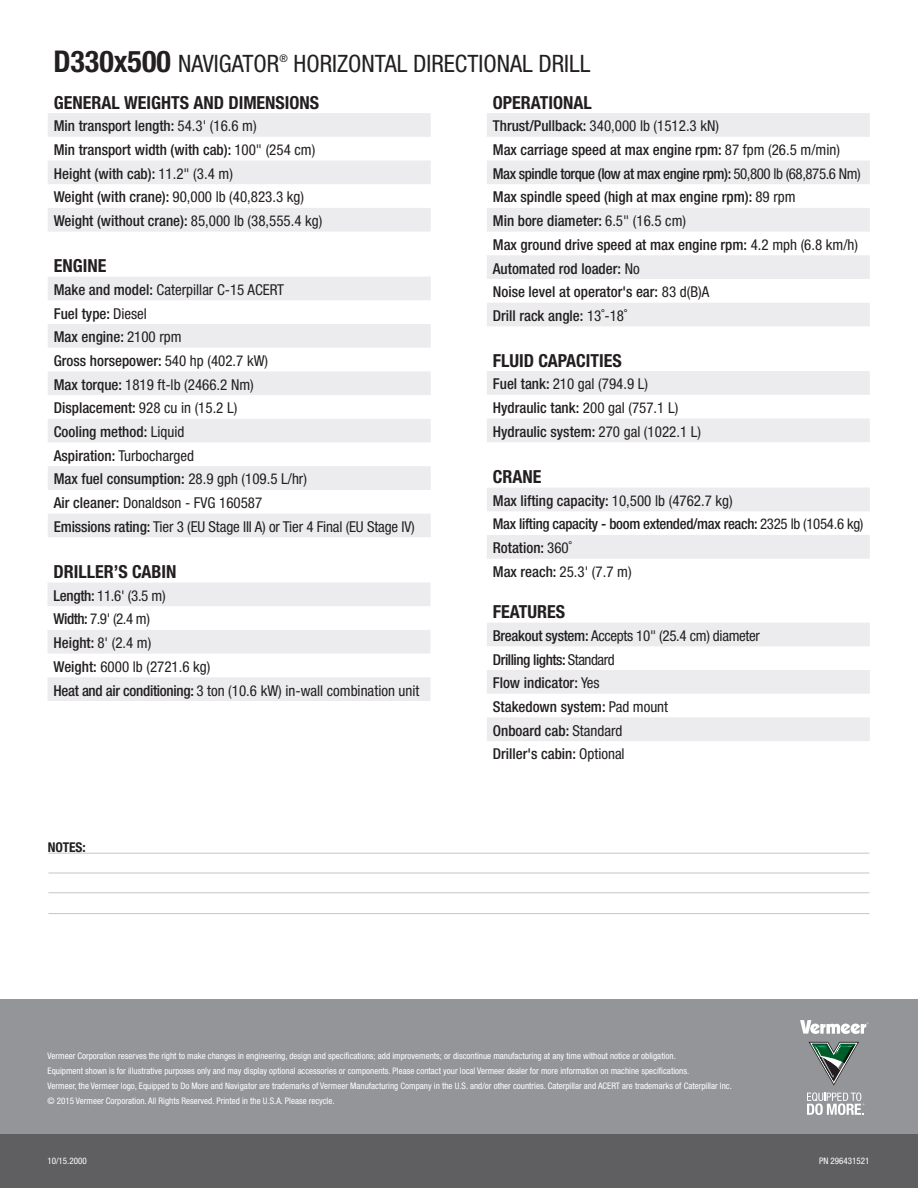
<style>
.page{position:relative;width:918px;height:1188px;background:#fff}
.page>*{position:absolute;margin:0;border:0;box-sizing:border-box;transform-origin:0 0}
.t1{font:condensed 24px "Helvetica Neue";color:#231f20}
.t2{font:700 condensed 18px "Helvetica Neue";color:#231f20}
.t3{font:500 condensed 15px "Helvetica Neue";color:#231f20}
.t4{font:condensed 15px "Helvetica Neue";color:#231f20}
.t5{font:500 condensed 15px "Helvetica Neue";letter-spacing:-.03em;color:#231f20}
.t6{font:condensed 15px "Helvetica Neue";letter-spacing:-.02em;color:#231f20}
.t7{font:500 condensed 14.85px "Helvetica Neue";letter-spacing:-.02em;color:#231f20}
.t8{font:700 condensed 13.5px "Helvetica Neue";color:#231f20}
.t9{font:condensed 10.5px "Helvetica Neue";color:#231f20}
.t10{font:condensed 9px/15px "Helvetica Neue";color:#fff}
.s1{font-weight:700;font-size:30px}
.s2{font-weight:400}
.s3{font-weight:500}
</style>
<div class="page">
<svg style="left:48px;top:113px;width:383px;height:119px;fill:#ececee"></svg>
<svg style="left:487px;top:113px;width:383px;height:213px;fill:#ececee"></svg>
<svg style="left:48px;top:277px;width:383px;height:260px;fill:#ececee"></svg>
<div style="left:0;top:999px;width:918px;height:151px;background:#939598"></div>
<svg style="left:800px;top:1020px;width:68px;height:14px"></svg>
<svg style="left:807px;top:1092px;width:57px;height:23px"></svg>
<svg style="left:809px;top:1042px;width:50px;height:44px"></svg>
<div style="left:0;top:1134px;width:918px;height:54px;background:#5f5f62"></div>
<svg style="left:487px;top:371px;width:383px;height:71px"></svg>
<svg style="left:487px;top:488px;width:383px;height:71px"></svg>
<svg style="left:487px;top:623px;width:383px;height:118px;fill:#ececee"></svg>
<svg style="left:48px;top:583px;width:382px;height:118px;fill:#ececee"></svg>
<hr style="left:48px;top:913px;width:821px;height:1px;background:#c5c6c8">
<hr style="left:48px;top:853px;width:821px;height:1px;background:#c5c6c8">
<hr style="left:48px;top:873px;width:821px;height:1px;background:#c5c6c8">
<hr style="left:48px;top:892px;width:821px;height:1px;background:#c5c6c8">
<p class="t1" style="left:53px;top:50px;width:228px"><span class="s1">D330x500</span> NAVIGATOR</p>
<p class="t9" style="left:279px;top:52px;width:10px">®</p>
<p class="t1" style="left:294px;top:50px;width:298px">HORIZONTAL DIRECTIONAL DRILL</p>
<p class="t2" style="left:54px;top:92px;width:267px">GENERAL WEIGHTS AND DIMENSIONS</p>
<p class="t3" style="left:54px;top:117px;width:204px">Min transport length: <span class="s2">54.3' (16.6 m)</span></p>
<p class="t3" style="left:54px;top:141px;width:263px">Min transport width (with cab): <span class="s2">100" (254 cm)</span></p>
<p class="t3" style="left:54px;top:165px;width:181px">Height (with cab): <span class="s2">11.2" (3.4 m)</span></p>
<p class="t4" style="left:54px;top:189px;width:252px"><span class="s3">Weight (with crane):</span> 90,000 lb (40,823.3 kg)</p>
<p class="t3" style="left:54px;top:212px;width:270px">Weight (without crane): <span class="s2">85,000 lb (38,555.4 kg)</span></p>
<p class="t2" style="left:493px;top:92px;width:100px">OPERATIONAL</p>
<p class="t4" style="left:493px;top:117px;width:228px"><span class="s3">Thrust/Pullback:</span> 340,000 lb (1512.3 kN)</p>
<p class="t3" style="left:493px;top:141px;width:349px">Max carriage speed at max engine rpm: <span class="s2">87 fpm (26.5 m/min)</span></p>
<p class="t5" style="left:493px;top:165px;width:369px">Max spindle torque (low at max engine rpm): <span class="s2">50,800 lb (68,875.6 Nm)</span></p>
<p class="t3" style="left:493px;top:188px;width:304px">Max spindle speed (high at max engine rpm): <span class="s2">89 rpm</span></p>
<p class="t3" style="left:493px;top:212px;width:195px">Min bore diameter: <span class="s2">6.5" (16.5 cm)</span></p>
<p class="t3" style="left:493px;top:236px;width:367px">Max ground drive speed at max engine rpm: <span class="s2">4.2 mph (6.8 km/h)</span></p>
<p class="t3" style="left:493px;top:259px;width:148px">Automated rod loader: <span class="s2">No</span></p>
<p class="t3" style="left:493px;top:283px;width:218px">Noise level at operator's ear: <span class="s2">83 d(B)A</span></p>
<p class="t3" style="left:493px;top:307px;width:136px">Drill rack angle: <span class="s2">13˚-18˚</span></p>
<p class="t2" style="left:54px;top:255px;width:54px">ENGINE</p>
<p class="t4" style="left:54px;top:281px;width:232px"><span class="s3">Make and model:</span> Caterpillar C-15 ACERT</p>
<p class="t3" style="left:54px;top:304px;width:95px">Fuel type: <span class="s2">Diesel</span></p>
<p class="t3" style="left:54px;top:328px;width:129px">Max engine: <span class="s2">2100 rpm</span></p>
<p class="t3" style="left:54px;top:352px;width:216px">Gross horsepower: <span class="s2">540 hp (402.7 kW)</span></p>
<p class="t4" style="left:54px;top:376px;width:202px"><span class="s3">Max torque:</span> 1819 ft-lb (2466.2 Nm)</p>
<p class="t4" style="left:54px;top:399px;width:185px"><span class="s3">Displacement:</span> 928 cu in (15.2 L)</p>
<p class="t3" style="left:54px;top:423px;width:132px">Cooling method: <span class="s2">Liquid</span></p>
<p class="t4" style="left:54px;top:447px;width:142px"><span class="s3">Aspiration:</span> Turbocharged</p>
<p class="t3" style="left:54px;top:470px;width:255px">Max fuel consumption: <span class="s2">28.9 gph (109.5 L/hr)</span></p>
<p class="t4" style="left:54px;top:494px;width:210px"><span class="s3">Air cleaner:</span> Donaldson - FVG 160587</p>
<p class="t4" style="left:54px;top:518px;width:363px"><span class="s3">Emissions rating:</span> Tier 3 (EU Stage III A) or Tier 4 Final (EU Stage IV)</p>
<p class="t2" style="left:493px;top:350px;width:130px">FLUID CAPACITIES</p>
<p class="t4" style="left:493px;top:375px;width:157px"><span class="s3">Fuel tank:</span> 210 gal (794.9 L)</p>
<p class="t3" style="left:493px;top:399px;width:187px">Hydraulic tank: <span class="s2">200 gal (757.1 L)</span></p>
<p class="t3" style="left:493px;top:423px;width:210px">Hydraulic system: <span class="s2">270 gal (1022.1 L)</span></p>
<p class="t2" style="left:493px;top:466px;width:50px">CRANE</p>
<p class="t3" style="left:493px;top:492px;width:241px">Max lifting capacity: <span class="s2">10,500 lb (4762.7 kg)</span></p>
<p class="t7" style="left:493px;top:515px;width:372px">Max lifting capacity - boom extended/max reach: <span class="s2">2325 lb (1054.6 kg)</span></p>
<p class="t3" style="left:493px;top:539px;width:81px">Rotation: <span class="s2">360˚</span></p>
<p class="t4" style="left:493px;top:563px;width:140px"><span class="s3">Max reach:</span> 25.3' (7.7 m)</p>
<p class="t2" style="left:493px;top:601px;width:74px">FEATURES</p>
<p class="t6" style="left:493px;top:627px;width:269px"><span class="s3">Breakout system:</span> Accepts 10" (25.4 cm) diameter</p>
<p class="t5" style="left:493px;top:650px;width:123px">Drilling lights: <span class="s2">Standard</span></p>
<p class="t3" style="left:493px;top:674px;width:108px">Flow indicator: <span class="s2">Yes</span></p>
<p class="t3" style="left:493px;top:698px;width:177px">Stakedown system: <span class="s2">Pad mount</span></p>
<p class="t3" style="left:493px;top:721px;width:131px">Onboard cab: <span class="s2">Standard</span></p>
<p class="t3" style="left:493px;top:745px;width:133px">Driller's cabin: <span class="s2">Optional</span></p>
<p class="t2" style="left:54px;top:561px;width:124px">DRILLER’S CABIN</p>
<p class="t4" style="left:54px;top:587px;width:114px"><span class="s3">Length:</span> 11.6' (3.5 m)</p>
<p class="t4" style="left:54px;top:610px;width:98px"><span class="s3">Width:</span> 7.9' (2.4 m)</p>
<p class="t4" style="left:54px;top:634px;width:99px"><span class="s3">Height:</span> 8' (2.4 m)</p>
<p class="t4" style="left:54px;top:658px;width:158px"><span class="s3">Weight:</span> 6000 lb (2721.6 kg)</p>
<p class="t4" style="left:54px;top:682px;width:367px"><span class="s3">Heat and air conditioning:</span> 3 ton (10.6 kW) in-wall combination unit</p>
<p class="t8" style="left:48px;top:839px;width:40px">NOTES:</p>
<p class="t10" style="left:48px;top:1049px;width:686px">Vermeer Corporation reserves the right to make changes in engineering, design and specifications; add improvements; or discontinue manufacturing at any time without notice or obligation.<br>Equipment shown is for illustrative purposes only and may display optional accessories or components. Please contact your local Vermeer dealer for more information on machine specifications.<br>Vermeer, the Vermeer logo, Equipped to Do More and Navigator are trademarks of Vermeer Manufacturing Company in the U.S. and/or other countries. Caterpillar and ACERT are trademarks of Caterpillar Inc. © 2015 Vermeer Corporation. All Rights Reserved. Printed in the U.S.A. Please recycle.</p>
<p class="t10" style="left:48px;top:1154px;width:41px">10/15.2000</p>
<p class="t10" style="left:819px;top:1154px;width:52px">PN 296431521</p>
</div>
